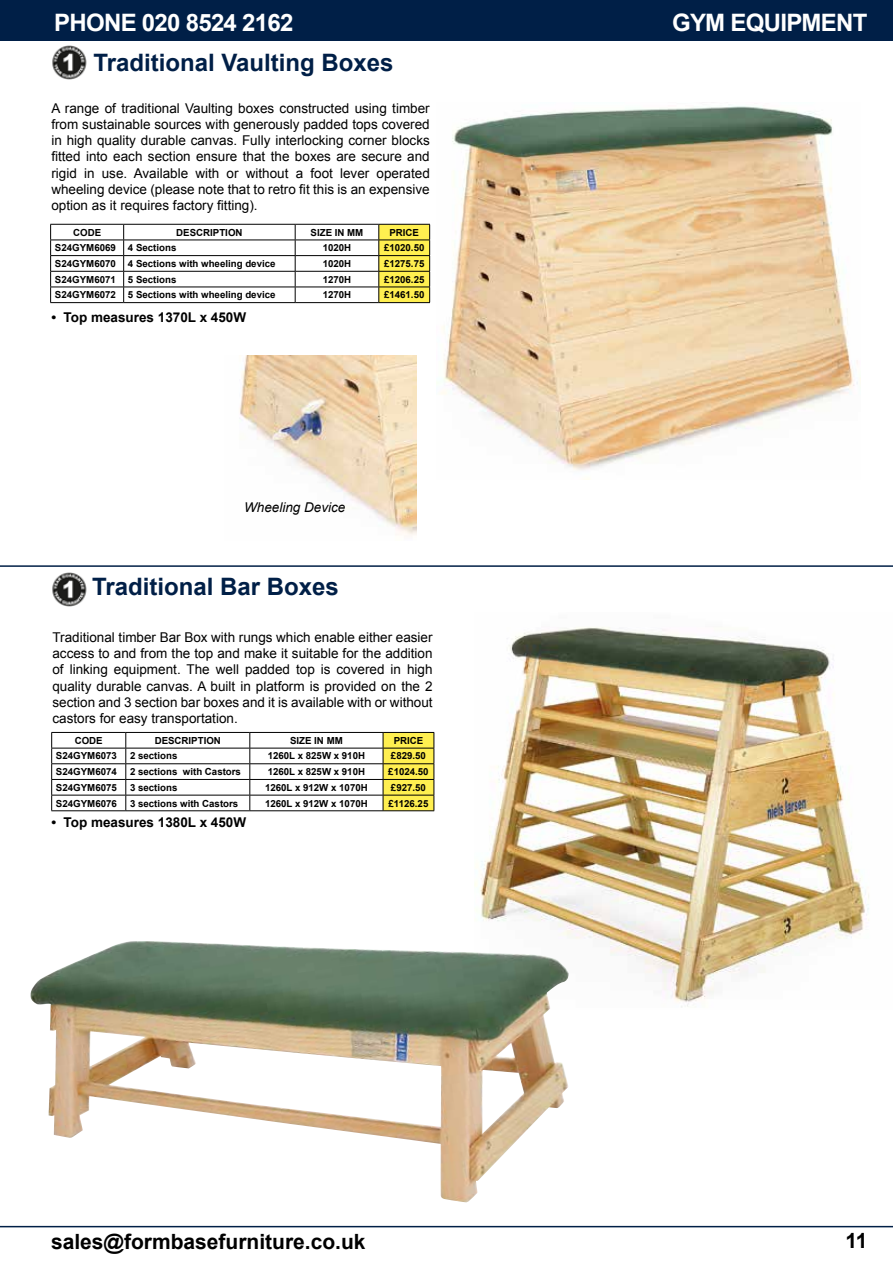
<style>
.page{position:relative;width:893px;height:1263px;background:#fff}
.page>*{position:absolute;margin:0;border:0;box-sizing:border-box;transform-origin:0 0}
.t1{font:700 24px "Arial";color:#001f47}
.t2{font:700 24px "Arial";letter-spacing:-.03em;color:#fff}
.t3{font:700 21px "Arial";color:#000}
.t4{font:13.5px/16.2px "Arial";color:#000;text-align:justify}
.t5{font:700 13.5px "Arial";color:#000}
.t6{font:italic 13.5px "Arial";color:#000}
.t7{font:700 9.75px "Arial";color:#000}
</style>
<div class="page">
<div style="left:0;top:0;width:893px;height:40px;background:#001f47"></div>
<hr style="left:0;top:1226px;width:893px;height:1px;background:#001f47">
<hr style="left:0;top:565px;width:893px;height:2px;background:#001f47">
<svg style="left:50px;top:224px;width:380px;height:78px"></svg>
<hr style="left:50px;top:302px;width:74px;height:1px;background:#000">
<hr style="left:124px;top:302px;width:171px;height:1px;background:#000">
<hr style="left:295px;top:302px;width:84px;height:1px;background:#000">
<hr style="left:379px;top:302px;width:51px;height:1px;background:#000">
<svg style="left:51px;top:732px;width:384px;height:79px"></svg>
<hr style="left:51px;top:810px;width:75px;height:1px;background:#000">
<hr style="left:126px;top:810px;width:124px;height:1px;background:#000">
<hr style="left:250px;top:810px;width:133px;height:1px;background:#000">
<hr style="left:383px;top:810px;width:51px;height:1px;background:#000">
<img style="left:474px;top:627px;width:395px;height:381px">
<img style="left:30px;top:941px;width:539px;height:261px">
<img style="left:239px;top:356px;width:178px;height:180px">
<img style="left:440px;top:106px;width:421px;height:373px">
<img style="left:52px;top:45px;width:35px;height:35px">
<img style="left:52px;top:572px;width:35px;height:35px">
<h1 class="t2" style="left:54px;top:7px;width:241px">PHONE 020 8524 2162</h1>
<h1 class="t2" style="left:672px;top:7px;width:197px">GYM EQUIPMENT</h1>
<h1 class="t1" style="left:94px;top:46px;width:302px">Traditional Vaulting Boxes</h1>
<p class="t4" style="left:51px;top:100px;width:380px">A range of traditional Vaulting boxes constructed using timber from sustainable sources with generously padded tops covered in high quality durable canvas. Fully interlocking corner blocks fitted into each section ensure that the boxes are secure and rigid in use. Available with or without a foot lever operated wheeling device (please note that to retro fit this is an expensive option as it requires factory fitting).</p>
<p class="t7" style="left:73px;top:226px;width:29px">CODE</p>
<p class="t7" style="left:176px;top:226px;width:68px">DESCRIPTION</p>
<p class="t7" style="left:311px;top:226px;width:54px">SIZE IN MM</p>
<p class="t7" style="left:389px;top:226px;width:31px">PRICE</p>
<p class="t7" style="left:55px;top:241px;width:123px">S24GYM6069 4 Sections</p>
<p class="t7" style="left:323px;top:241px;width:30px">1020H</p>
<p class="t7" style="left:384px;top:241px;width:42px">£1020.50</p>
<p class="t7" style="left:55px;top:257px;width:222px">S24GYM6070 4 Sections with wheeling device</p>
<p class="t7" style="left:323px;top:257px;width:30px">1020H</p>
<p class="t7" style="left:384px;top:257px;width:42px">£1275.75</p>
<p class="t7" style="left:55px;top:273px;width:123px">S24GYM6071 5 Sections</p>
<p class="t7" style="left:323px;top:273px;width:30px">1270H</p>
<p class="t7" style="left:384px;top:273px;width:42px">£1206.25</p>
<p class="t7" style="left:55px;top:288px;width:222px">S24GYM6072 5 Sections with wheeling device</p>
<p class="t7" style="left:323px;top:288px;width:30px">1270H</p>
<p class="t7" style="left:384px;top:288px;width:42px">£1461.50</p>
<p class="t5" style="left:51px;top:308px;width:196px">• Top measures 1370L x 450W</p>
<p class="t6" style="left:244px;top:499px;width:103px">Wheeling Device</p>
<h1 class="t1" style="left:92px;top:570px;width:248px">Traditional Bar Boxes</h1>
<p class="t4" style="left:52px;top:629px;width:382px">Traditional timber Bar Box with rungs which enable either easier access to and from the top and make it suitable for the addition of linking equipment. The well padded top is covered in high quality durable canvas. A built in platform is provided on the 2 section and 3 section bar boxes and it is available with or without castors for easy transportation.</p>
<p class="t7" style="left:75px;top:734px;width:29px">CODE</p>
<p class="t7" style="left:155px;top:734px;width:68px">DESCRIPTION</p>
<p class="t7" style="left:290px;top:734px;width:54px">SIZE IN MM</p>
<p class="t7" style="left:394px;top:734px;width:31px">PRICE</p>
<p class="t7" style="left:56px;top:750px;width:63px">S24GYM6073</p>
<p class="t7" style="left:130px;top:750px;width:49px">2 sections</p>
<p class="t7" style="left:268px;top:750px;width:99px">1260L x 825W x 910H</p>
<p class="t7" style="left:391px;top:750px;width:37px">£829.50</p>
<p class="t7" style="left:56px;top:765px;width:63px">S24GYM6074</p>
<p class="t7" style="left:130px;top:765px;width:112px">2 sections with Castors</p>
<p class="t7" style="left:268px;top:765px;width:99px">1260L x 825W x 910H</p>
<p class="t7" style="left:388px;top:765px;width:42px">£1024.50</p>
<p class="t7" style="left:56px;top:781px;width:63px">S24GYM6075</p>
<p class="t7" style="left:130px;top:781px;width:49px">3 sections</p>
<p class="t7" style="left:265px;top:781px;width:104px">1260L x 912W x 1070H</p>
<p class="t7" style="left:391px;top:781px;width:37px">£927.50</p>
<p class="t7" style="left:56px;top:797px;width:63px">S24GYM6076</p>
<p class="t7" style="left:130px;top:797px;width:110px">3 sections with Castors</p>
<p class="t7" style="left:265px;top:797px;width:104px">1260L x 912W x 1070H</p>
<p class="t7" style="left:389px;top:797px;width:41px">£1126.25</p>
<p class="t5" style="left:51px;top:813px;width:196px">• Top measures 1380L x 450W</p>
<h2 class="t3" style="left:51px;top:1227px;width:316px">sales@formbasefurniture.co.uk</h2>
<h2 class="t3" style="left:845px;top:1226px;width:23px">11</h2>
</div>
